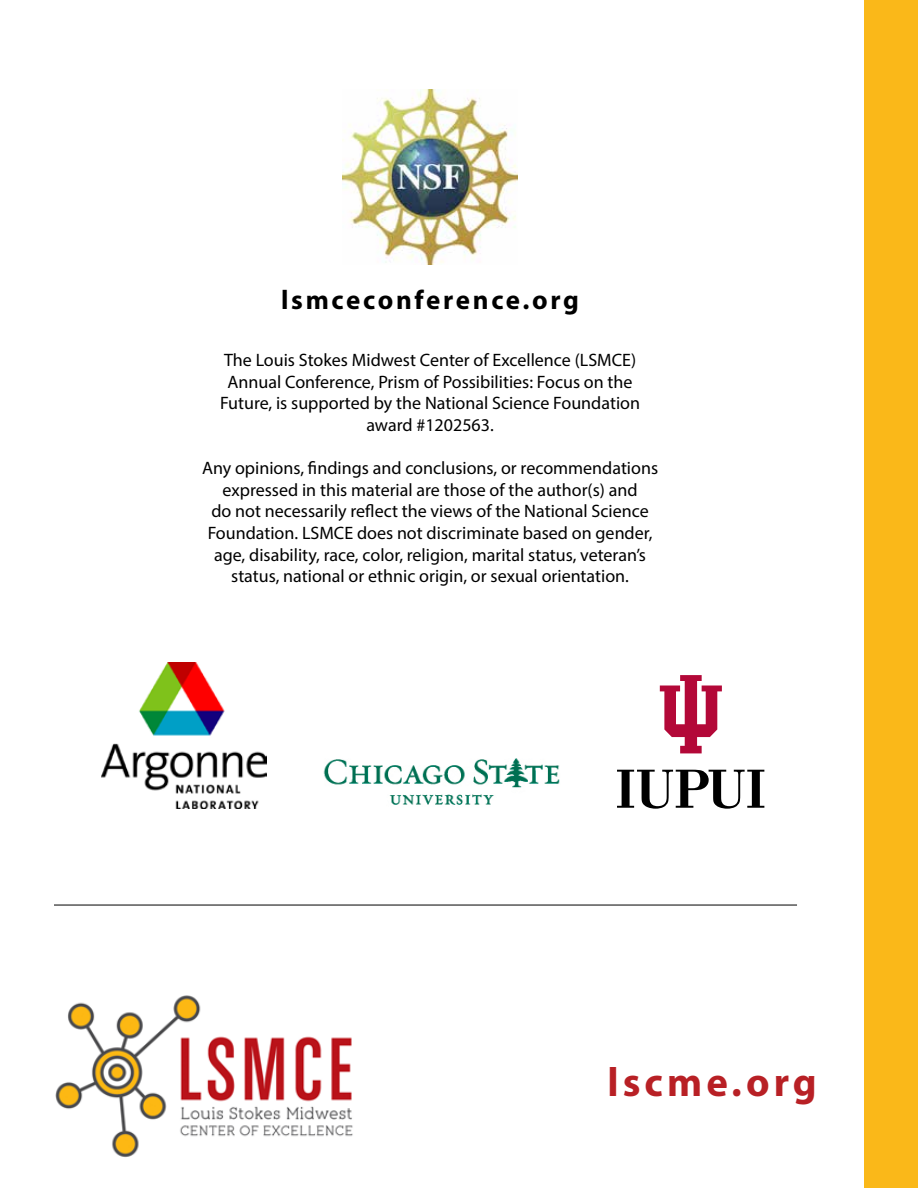
<style>
.page{position:relative;width:918px;height:1188px;background:#fff}
.page>*{position:absolute;margin:0;border:0;box-sizing:border-box;transform-origin:0 0}
.t1{font:700 40.8px "Myriad Pro";color:#b82025}
.t2{font:700 27px "Myriad Pro";letter-spacing:.1em;color:#000}
.t3{font:18px "Myriad Pro";color:#000}
</style>
<div class="page">
<img style="left:102px;top:662px;width:164px;height:147px">
<img style="left:323px;top:758px;width:237px;height:47px">
<svg style="left:660px;top:675px;width:62px;height:78px"></svg>
<svg style="left:617px;top:770px;width:147px;height:39px"></svg>
<div style="left:864px;top:0;width:54px;height:1188px;background:#fab819"></div>
<img style="left:55px;top:995px;width:298px;height:163px">
<img style="left:343px;top:89px;width:174px;height:175px">
<hr style="left:54px;top:905px;width:743px;height:1px;background:#000">
<h2 class="t2" style="left:281px;top:282px;width:299px">lsmceconference.org</h2>
<p class="t3" style="left:224px;top:349px;width:385px">The Louis Stokes Midwest Center of Excellence (LSMCE</p>
<p class="t3" style="left:631px;top:349px;width:7px">)</p>
<p class="t3" style="left:228px;top:371px;width:407px">Annual Conference, Prism of Possibilities: Focus on the</p>
<p class="t3" style="left:220px;top:392px;width:421px">Future, is supported by the National Science Foundation</p>
<p class="t3" style="left:366px;top:414px;width:129px">award #1202563.</p>
<p class="t3" style="left:202px;top:457px;width:458px">Any opinions, findings and conclusions, or recommendations</p>
<p class="t3" style="left:223px;top:479px;width:417px">expressed in this material are those of the author(s) and</p>
<p class="t3" style="left:211px;top:500px;width:439px">do not necessarily reflect the views of the National Science</p>
<p class="t3" style="left:208px;top:522px;width:124px">Foundation. LSMCE</p>
<p class="t3" style="left:357px;top:522px;width:297px">does not discriminate based on gender,</p>
<p class="t3" style="left:214px;top:543px;width:433px">age, disability, race, color, religion, marital status, veteran’s</p>
<p class="t3" style="left:231px;top:565px;width:399px">status, national or ethnic origin, or sexual orientation.</p>
<h1 class="t1" style="left:608px;top:1055px;width:211px">lscme.org</h1>
</div>
